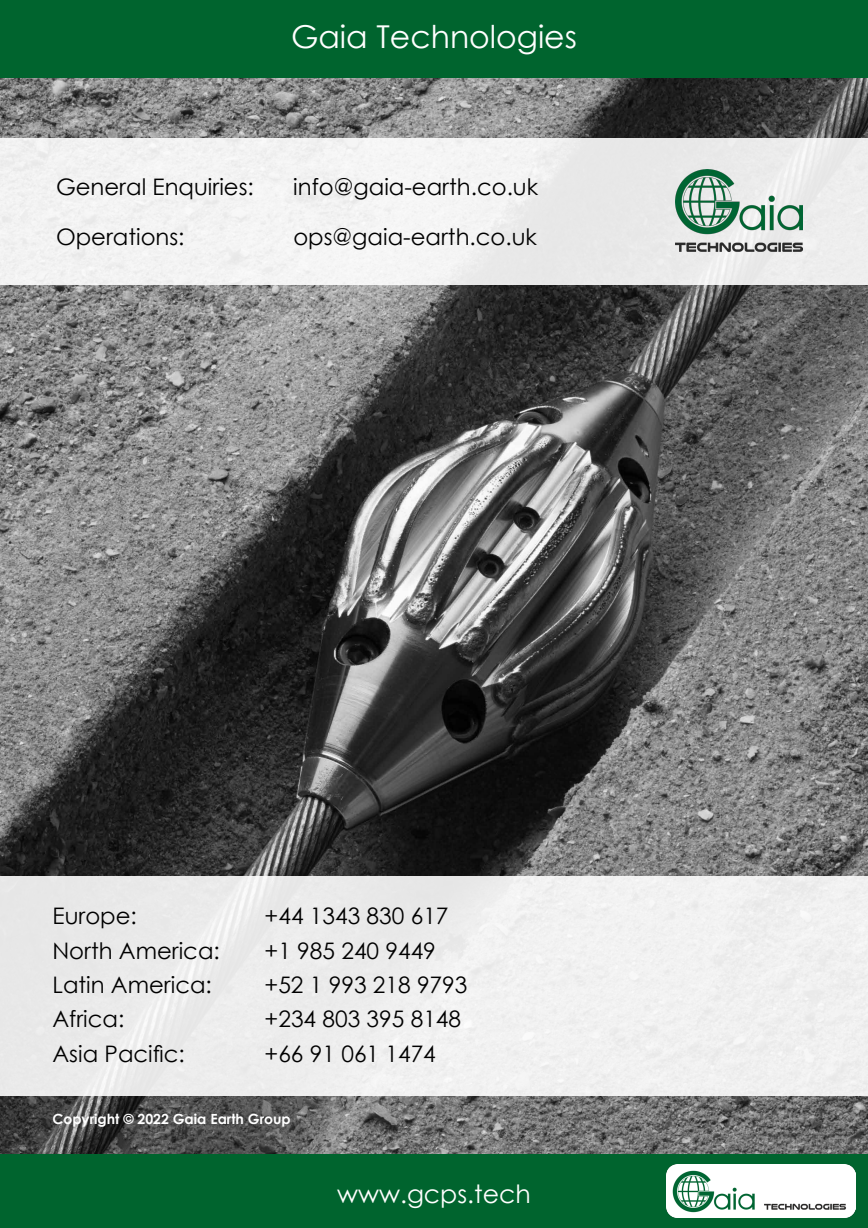
<style>
.page{position:relative;width:868px;height:1228px;background:#fff}
.page>*{position:absolute;margin:0;border:0;box-sizing:border-box;transform-origin:0 0}
.t1{font:31.5px "Century Gothic";color:#fff}
.t2{font:25.2px "Century Gothic";color:#fff}
.t3{font:22.75px "Century Gothic";color:#000}
.t4{font:700 14px "Century Gothic";color:#fff}
</style>
<div class="page">
<img style="left:0;top:78px;width:868px;height:1076px">
<div style="left:0;top:877px;width:868px;height:219px;background:#eee"></div>
<div style="left:0;top:139px;width:868px;height:146px;background:#f1f1f1"></div>
<img style="left:675px;top:170px;width:127px;height:82px">
<div style="left:0;top:0;width:868px;height:78px;background:#00642e"></div>
<div style="left:0;top:1154px;width:868px;height:74px;background:#00642e"></div>
<img style="left:667px;top:1164px;width:189px;height:54px">
<h1 class="t1" style="left:291px;top:15px;width:287px">Gaia Technologies</h1>
<p class="t3" style="left:56px;top:171px;width:199px">General Enquiries:</p>
<p class="t3" style="left:293px;top:171px;width:246px">info@gaia-earth.co.uk</p>
<p class="t3" style="left:56px;top:221px;width:130px">Operations:</p>
<p class="t3" style="left:293px;top:221px;width:245px">ops@gaia-earth.co.uk</p>
<p class="t3" style="left:52px;top:900px;width:86px">Europe:</p>
<p class="t3" style="left:265px;top:900px;width:185px">+44 1343 830 617</p>
<p class="t3" style="left:52px;top:934px;width:169px">North America:</p>
<p class="t3" style="left:265px;top:934px;width:173px">+1 985 240 9449</p>
<p class="t3" style="left:52px;top:969px;width:161px">Latin America:</p>
<p class="t3" style="left:265px;top:969px;width:204px">+52 1 993 218 9793</p>
<p class="t3" style="left:52px;top:1003px;width:73px">Africa:</p>
<p class="t3" style="left:265px;top:1003px;width:198px">+234 803 395 8148</p>
<p class="t3" style="left:52px;top:1037px;width:134px">Asia Pacific:</p>
<p class="t3" style="left:265px;top:1037px;width:173px">+66 91 061 1474</p>
<p class="t4" style="left:52px;top:1108px;width:240px">Copyright © 2022 Gaia Earth Group</p>
<p class="t2" style="left:337px;top:1176px;width:195px">www.gcps.tech</p>
</div>
